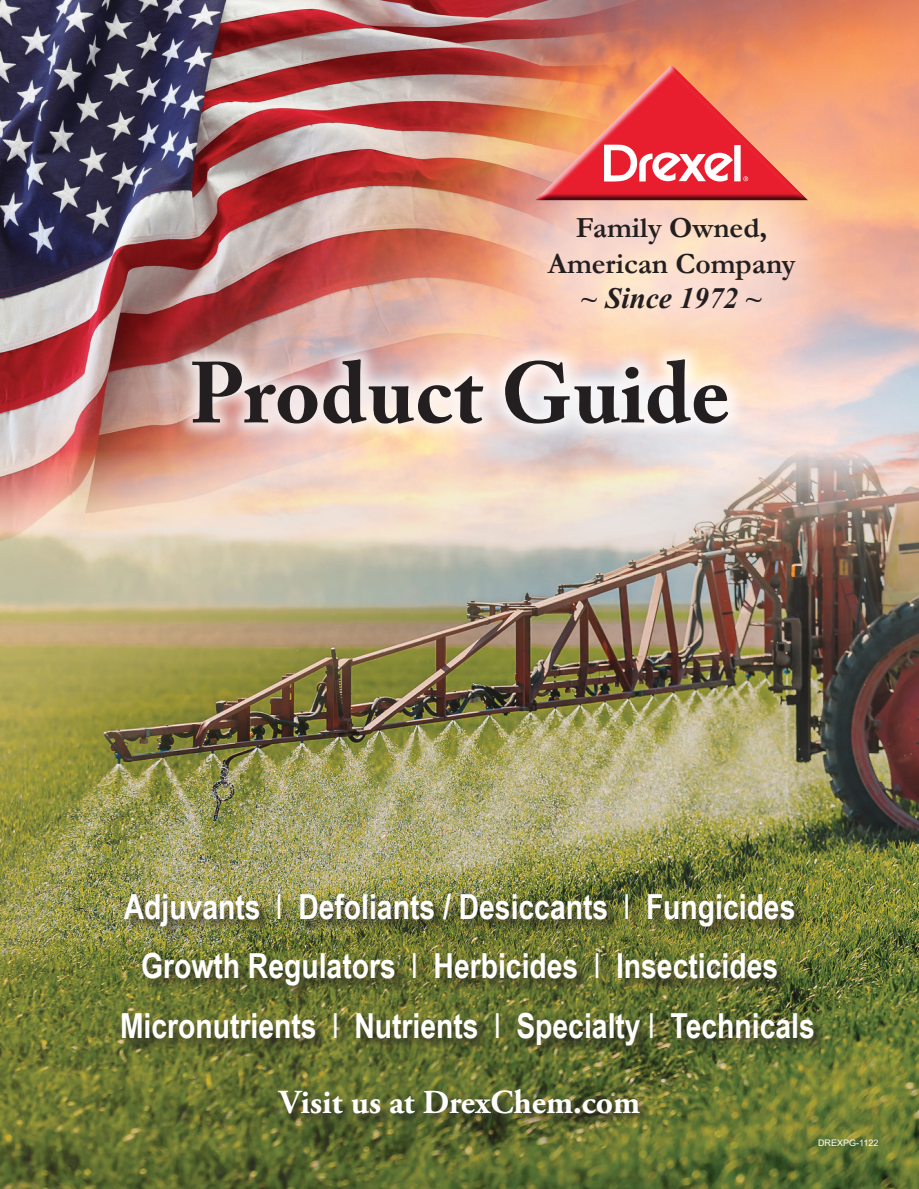
<style>
.page{position:relative;width:919px;height:1189px;background:#fff}
.page>*{position:absolute;margin:0;border:0;box-sizing:border-box;transform-origin:0 0}
.t1{font:700 85.5px "Adobe Caslon Pro";letter-spacing:.005em;color:#231f20}
.t2{font:700 34.5px "Arial Narrow";color:#fff}
.t3{font:700 33.6px "Adobe Garamond Pro";color:#fff}
.t4{font:700 29.4px/35.2px "Garamond";color:#231f20;text-align:center}
.t5{font:italic 700 29.4px "Times New Roman";color:#231f20}
.t6{font:9px "Arial";color:#fff}
.s1{font-weight:400}
</style>
<div class="page">
<img style="left:0;top:596px;width:918px;height:592px">
<img style="left:0;top:0;width:918px;height:596px">
<div style="left:121px;top:892px;width:706px;height:166px;background:#231f20;opacity:.75"></div>
<div style="left:277px;top:1088px;width:374px;height:38px;background:#231f20;opacity:.75"></div>
<div style="left:173px;top:341px;width:573px;height:101px;background:#fff;opacity:.75"></div>
<div style="left:481px;top:151px;width:379px;height:224px;background:#fff;opacity:.46"></div>
<svg style="left:535px;top:65px;width:272px;height:135px;background:#ea6e5b"></svg>
<p class="t4" style="left:547px;top:210px;width:249px">Family Owned,<br>American Company</p>
<p class="t5" style="left:580px;top:277px;width:183px">~ Since 1972 ~</p>
<p class="t1" style="left:189px;top:343px;width:541px">Product Guide</p>
<p class="t2" style="left:124px;top:880px;width:673px">Adjuvants <span class="s1">l</span> Defoliants / Desiccants <span class="s1">l</span> Fungicides</p>
<p class="t2" style="left:141px;top:939px;width:638px">Growth Regulators <span class="s1">l</span> Herbicides <span class="s1">l</span> Insecticides</p>
<p class="t2" style="left:120px;top:999px;width:696px">Micronutrients <span class="s1">l</span> Nutrients <span class="s1">l</span> Specialty <span class="s1">l</span> Technicals</p>
<p class="t3" style="left:279px;top:1082px;width:362px">Visit us at DrexChem.com</p>
<p class="t6" style="left:817px;top:1136px;width:62px">DREXPG-1122</p>
</div>
